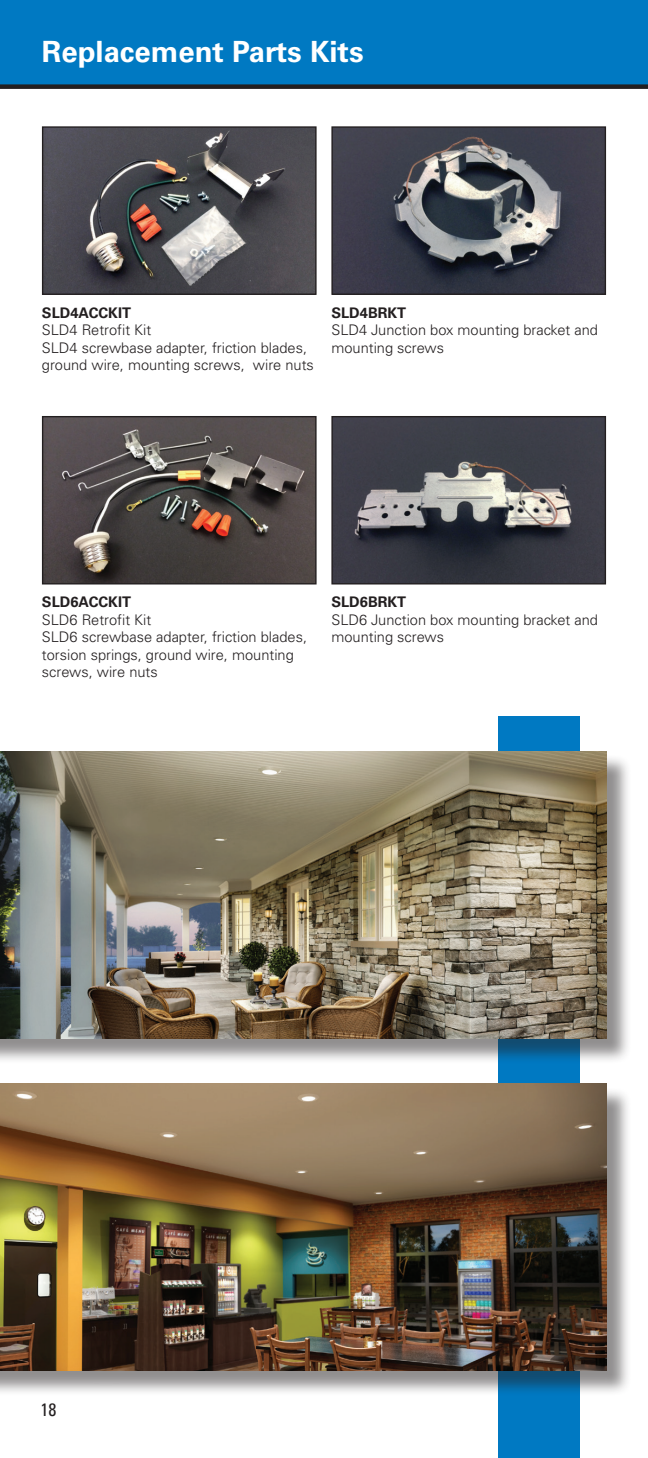
<style>
.page{position:relative;width:648px;height:1458px;background:#fff}
.page>*{position:absolute;margin:0;border:0;box-sizing:border-box;transform-origin:0 0}
.t1{font:700 29.25px "Univers LT Std";color:#fff}
.t2{font:condensed 18px "Univers LT Std";color:#231f20}
.t3{font:300 14.62px/17.6px "Univers LT Std";color:#231f20}
.t4{font:700 14.62px "Univers LT Std";color:#231f20}
</style>
<div class="page">
<div style="left:0;top:0;width:648px;height:87px;background:#0079c2"></div>
<div style="left:0;top:84px;width:648px;height:5px;background:#231f20"></div>
<img style="left:44px;top:128px;width:271px;height:165px">
<div style="left:42px;top:126px;width:275px;height:169px;border:1px solid #231f20"></div>
<img style="left:44px;top:418px;width:271px;height:165px">
<div style="left:42px;top:416px;width:275px;height:169px;border:1px solid #231f20"></div>
<img style="left:333px;top:128px;width:271px;height:165px">
<div style="left:331px;top:126px;width:275px;height:169px;border:1px solid #231f20"></div>
<img style="left:333px;top:418px;width:271px;height:165px">
<div style="left:331px;top:416px;width:275px;height:169px;border:1px solid #231f20"></div>
<div style="left:499px;top:716px;width:81px;height:742px;background:#0079c2"></div>
<div style="left:0;top:754px;width:632px;height:310px;background:#231f20;opacity:.5"></div>
<img style="left:0;top:751px;width:606px;height:287px">
<div style="left:0;top:1086px;width:632px;height:311px;background:#231f20;opacity:.5"></div>
<img style="left:0;top:1084px;width:606px;height:287px">
<h1 class="t1" style="left:42px;top:34px;width:323px">Replacement Parts Kits</h1>
<p class="t4" style="left:42px;top:304px;width:91px">SLD4ACCKIT</p>
<p class="t3" style="left:42px;top:321px;width:273px">SLD4 Retrofit Kit<br>SLD4 screwbase adapter, friction blades, ground wire, mounting screws, wire nuts</p>
<p class="t4" style="left:331px;top:304px;width:76px">SLD4BRKT</p>
<p class="t3" style="left:331px;top:321px;width:268px">SLD4 Junction box mounting bracket and mounting screws</p>
<p class="t4" style="left:42px;top:593px;width:91px">SLD6ACCKIT</p>
<p class="t3" style="left:42px;top:611px;width:267px">SLD6 Retrofit Kit<br>SLD6 screwbase adapter, friction blades, torsion springs, ground wire, mounting screws, wire nuts</p>
<p class="t4" style="left:331px;top:593px;width:76px">SLD6BRKT</p>
<p class="t3" style="left:331px;top:611px;width:268px">SLD6 Junction box mounting bracket and mounting screws</p>
<p class="t2" style="left:40px;top:1398px;width:17px">18</p>
</div>
